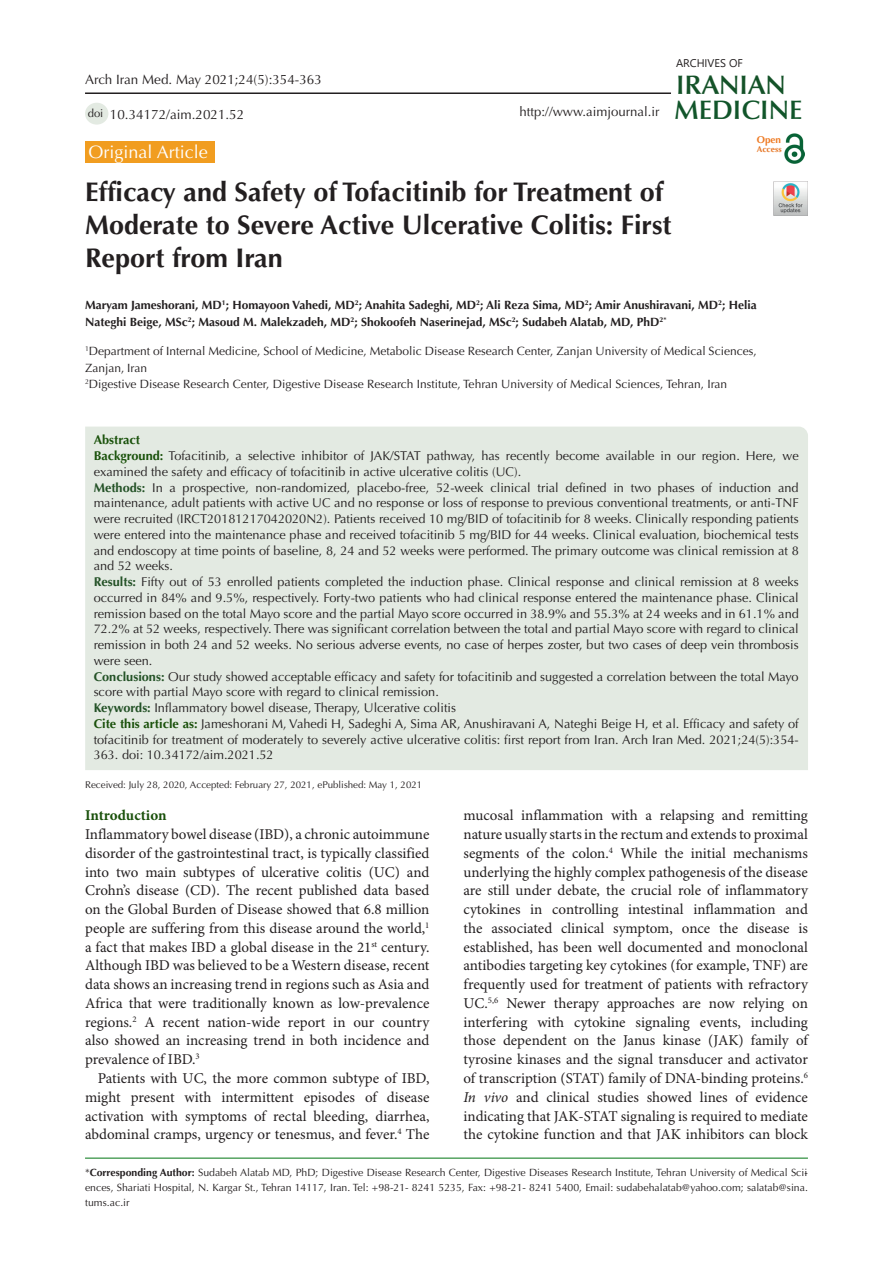
<style>
.page{position:relative;width:893px;height:1263px;background:#fff}
.page>*{position:absolute;margin:0;border:0;box-sizing:border-box;transform-origin:0 0}
.t1{font:700 27px/33px "Optima LT Std";color:#231f20}
.t2{font:600 26.85px "Optima LT Std";color:#11552a}
.t3{font:600 26.85px "Optima LT Std";color:#145228}
.t4{font:18px "Optima LT Std";color:#fff}
.t5{font:15px/18.8px "Minion Pro";letter-spacing:-.005em;color:#231f20;text-align:justify}
.t6{font:700 15px "Minion Pro";letter-spacing:-.005em;color:#19500a}
.t7{font:13.5px "Optima LT Std";color:#231f20}
.t8{font:13.2px "Optima LT Std";color:#231f20}
.t9{font:12.75px/15.8px "Optima LT Std";color:#231f20;text-align:justify}
.t10{font:700 12.75px "Optima LT Std";color:#19510a}
.t11{font:12px/16.5px "Optima LT Std";color:#231f20}
.t12{font:700 12px/16.5px "Optima LT Std";color:#231f20}
.t13{font:11.25px "Optima LT Std";color:#231f20}
.t14{font:11.1px "Segoe UI";color:#231f20}
.t15{font:10.5px/15px "Optima LT Std";color:#231f20;text-align:justify}
.t16{font:700 9.9px "Optima LT Std";color:#ee7a23}
.t17{font:9.75px "Optima LT Std";color:#231f20}
.t18{font:700 8.4px "Optima LT Std";color:#e67625}
.s1{font-weight:700;color:#19510a}
.s2{font-weight:700;color:#235126}
.s3{font-weight:700;color:#19500a}
.s4{font-style:italic}
.s5{font-weight:700}
</style>
<div class="page">
<hr style="left:85px;top:1158px;width:723px;height:1px;background:#007513">
<div style="left:85px;top:141px;width:130px;height:22px;background:#f19d20"></div>
<div style="left:85px;top:427px;width:723px;height:343px;background:#e3eae2"></div>
<div style="left:85px;top:103px;width:23px;height:22px;background:#e3eae2;border-radius:50%"></div>
<hr style="left:85px;top:92px;width:586px;height:2px;background:#231f20">
<img style="left:785px;top:133px;width:19px;height:31px">
<img style="left:774px;top:182px;width:34px;height:34px">
<p class="t7" style="left:85px;top:72px;width:238px">Arch Iran Med. May 2021;24(5):354-363</p>
<p class="t13" style="left:88px;top:106px;width:17px">doi</p>
<p class="t7" style="left:110px;top:106px;width:136px">10.34172/aim.2021.52</p>
<p class="t8" style="left:520px;top:104px;width:141px">http://www.aimjournal.ir</p>
<p class="t14" style="left:676px;top:52px;width:68px">ARCHIVES OF</p>
<p class="t3" style="left:676px;top:69px;width:111px">IRANIAN</p>
<p class="t2" style="left:674px;top:94px;width:130px">MEDICINE</p>
<p class="t16" style="left:757px;top:134px;width:26px">Open</p>
<p class="t18" style="left:757px;top:144px;width:26px">Access</p>
<p class="t4" style="left:89px;top:141px;width:121px">Original Article</p>
<p class="t1" style="left:85px;top:176px;width:588px">Efficacy and Safety of Tofacitinib for Treatment of<br>Moderate to Severe Active Ulcerative Colitis: First<br>Report from Iran</p>
<p class="t12" style="left:85px;top:297px;width:673px">Maryam Jameshorani, MD<sup>1</sup>; Homayoon Vahedi, MD<sup>2</sup>; Anahita Sadeghi, MD<sup>2</sup>; Ali Reza Sima, MD<sup>2</sup>; Amir Anushiravani, MD<sup>2</sup>; Helia<br>Nateghi Beige, MSc<sup>2</sup>; Masoud M. Malekzadeh, MD<sup>2</sup>; Shokoofeh Naserinejad, MSc<sup>2</sup>; Sudabeh Alatab, MD, PhD<sup>2*</sup></p>
<p class="t11" style="left:85px;top:343px;width:673px"><sup>1</sup>Department of Internal Medicine, School of Medicine, Metabolic Disease Research Center, Zanjan University of Medical Sciences,<br>Zanjan, Iran</p>
<p class="t11" style="left:85px;top:376px;width:644px"><sup>2</sup>Digestive Disease Research Center, Digestive Disease Research Institute, Tehran University of Medical Sciences, Tehran, Iran</p>
<p class="t10" style="left:94px;top:433px;width:48px">Abstract</p>
<p class="t9" style="left:94px;top:448px;width:706px"><span class="s1">Background:</span> Tofacitinib, a selective inhibitor of JAK/STAT pathway, has recently become available in our region. Here, we examined the safety and efficacy of tofacitinib in active ulcerative colitis (UC).</p>
<p class="t9" style="left:94px;top:480px;width:707px"><span class="s2">Methods:</span> In a prospective, non-randomized, placebo-free, 52-week clinical trial defined in two phases of induction and maintenance, adult patients with active UC and no response or loss of response to previous conventional treatments, or anti-TNF were recruited (IRCT20181217042020N2). Patients received 10 mg/BID of tofacitinib for 8 weeks. Clinically responding patients were entered into the maintenance phase and received tofacitinib 5 mg/BID for 44 weeks. Clinical evaluation, biochemical tests and endoscopy at time points of baseline, 8, 24 and 52 weeks were performed. The primary outcome was clinical remission at 8 and 52 weeks.</p>
<p class="t9" style="left:94px;top:574px;width:707px"><span class="s2">Results:</span> Fifty out of 53 enrolled patients completed the induction phase. Clinical response and clinical remission at 8 weeks occurred in 84% and 9.5%, respectively. Forty-two patients who had clinical response entered the maintenance phase. Clinical remission based on the total Mayo score and the partial Mayo score occurred in 38.9% and 55.3% at 24 weeks and in 61.1% and 72.2% at 52 weeks, respectively. There was significant correlation between the total and partial Mayo score with regard to clinical remission in both 24 and 52 weeks. No serious adverse events, no case of herpes zoster, but two cases of deep vein thrombosis were seen.</p>
<p class="t9" style="left:94px;top:669px;width:706px"><span class="s2">Conclusions:</span> Our study showed acceptable efficacy and safety for tofacitinib and suggested a correlation between the total Mayo score with partial Mayo score with regard to clinical remission.</p>
<p class="t9" style="left:94px;top:700px;width:364px"><span class="s2">Keywords:</span> Inflammatory bowel disease, Therapy, Ulcerative colitis</p>
<p class="t9" style="left:94px;top:716px;width:707px"><span class="s3">Cite this article as:</span> Jameshorani M, Vahedi H, Sadeghi A, Sima AR, Anushiravani A, Nateghi Beige H, et al. Efficacy and safety of tofacitinib for treatment of moderately to severely active ulcerative colitis: first report from Iran. Arch Iran Med. 2021;24(5):354- 363. doi: 10.34172/aim.2021.52</p>
<p class="t17" style="left:85px;top:779px;width:339px">Received: July 28, 2020, Accepted: February 27, 2021, ePublished: May 1, 2021</p>
<p class="t6" style="left:85px;top:805px;width:83px">Introduction</p>
<p class="t5" style="left:85px;top:826px;width:346px">Inflammatory bowel disease (IBD), a chronic autoimmune disorder of the gastrointestinal tract, is typically classified into two main subtypes of ulcerative colitis (UC) and Crohn’s disease (CD). The recent published data based on the Global Burden of Disease showed that 6.8 million people are suffering from this disease around the world,<sup>1 </sup>a fact that makes IBD a global disease in the 21<sup>st</sup> century.<br>Although IBD was believed to be a Western disease, recent data shows an increasing trend in regions such as Asia and Africa that were traditionally known as low-prevalence regions.<sup>2</sup> A recent nation-wide report in our country also showed an increasing trend in both incidence and prevalence of IBD.<sup>3</sup></p>
<p class="t5" style="left:85px;top:1069px;width:346px;text-indent:13px">Patients with UC, the more common subtype of IBD, might present with intermittent episodes of disease activation with symptoms of rectal bleeding, diarrhea, abdominal cramps, urgency or tenesmus, and fever.<sup>4</sup> The</p>
<p class="t5" style="left:463px;top:807px;width:346px">mucosal inflammation with a relapsing and remitting nature usually starts in the rectum and extends to proximal segments of the colon.<sup>4</sup> While the initial mechanisms underlying the highly complex pathogenesis of the disease are still under debate, the crucial role of inflammatory cytokines in controlling intestinal inflammation and the associated clinical symptom, once the disease is established, has been well documented and monoclonal antibodies targeting key cytokines (for example, TNF) are frequently used for treatment of patients with refractory UC.<sup>5,6</sup> Newer therapy approaches are now relying on interfering with cytokine signaling events, including those dependent on the Janus kinase (JAK) family of tyrosine kinases and the signal transducer and activator of transcription (STAT) family of DNA-binding proteins.<sup>6<br></sup><span class="s4">In vivo</span> and clinical studies showed lines of evidence indicating that JAK-STAT signaling is required to mediate the cytokine function and that JAK inhibitors can block</p>
<p class="t15" style="left:85px;top:1165px;width:724px">*<span class="s5">Corresponding Author:</span> Sudabeh Alatab MD, PhD; Digestive Disease Research Center, Digestive Diseases Research Institute, Tehran University of Medical Sci&shy;ences, Shariati Hospital, N. Kargar St., Tehran 14117, Iran. Tel: +98-21- 8241 5235, Fax: +98-21- 8241 5400, Email: sudabehalatab@yahoo.com; salatab@sina. tums.ac.ir</p>
</div>
